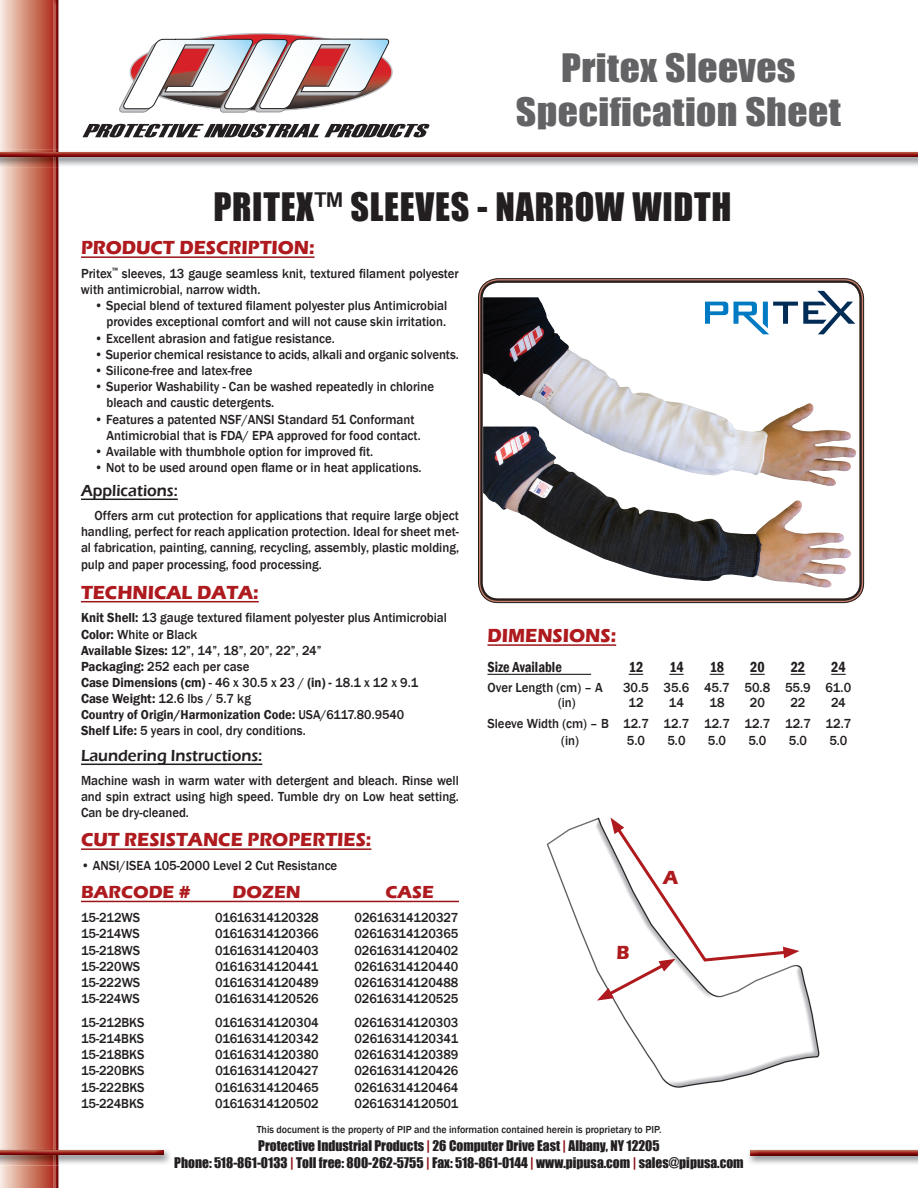
<style>
.page{position:relative;width:918px;height:1188px;background:#fff}
.page>*{position:absolute;margin:0;border:0;box-sizing:border-box;transform-origin:0 0}
.t1{font:36px/43.2px "Impact";letter-spacing:.01em;color:#636366;text-align:center;scale:1.1 1}
.t2{font:36px "Impact";letter-spacing:.02em;color:#231f20}
.t3{font:700 19.5px "Eras ITC";color:#ae1a1e;scale:.95 1}
.t4{font:700 18px "Eras ITC";color:#ae1a1e}
.t5{font:600 16.5px "Eras ITC";color:#231f20;scale:.95 1}
.t6{font:600 condensed 15px "Franklin Gothic";color:#231f20;scale:.95 1}
.t7{font:500 13.5px/16.2px "Franklin Gothic";color:#231f20;scale:.95 1}
.t8{font:13.5px/16.2px "Impact";color:#231f20;text-align:center}
.t9{font:600 13.2px "Franklin Gothic";color:#231f20;scale:.95 1}
.t10{font:500 10.5px "Franklin Gothic";color:#231f20;scale:.95 1}
.s1{font-weight:600}
.s2{font-weight:500}
.s3{color:#8b0d10}
</style>
<div class="page">
<img style="left:546px;top:817px;width:274px;height:271px">
<svg style="left:0;top:0;width:53px;height:1188px;background:#d48e7c"></svg>
<img style="left:53px;top:0;width:6px;height:1188px">
<div style="left:478px;top:278px;width:386px;height:325px;border:1px solid #231f20;border-radius:20px"></div>
<div style="left:480px;top:280px;width:382px;height:321px;border:2px solid #231f20;border-radius:17px"></div>
<img style="left:0;top:150px;width:53px;height:17px">
<img style="left:59px;top:152px;width:859px;height:5px">
<img style="left:0;top:152px;width:53px;height:5px">
<svg style="left:53px;top:150px;width:6px;height:17px"></svg>
<hr style="left:81px;top:256px;width:234px;height:2px;background:#9c1418">
<hr style="left:81px;top:499px;width:97px;height:1px;background:#231f20">
<hr style="left:488px;top:644px;width:128px;height:2px;background:#9c1418">
<hr style="left:488px;top:674px;width:103px;height:1px;background:#231f20">
<svg style="left:629px;top:674px;width:14px;height:1px"></svg>
<svg style="left:669px;top:674px;width:15px;height:1px"></svg>
<svg style="left:710px;top:674px;width:14px;height:1px"></svg>
<svg style="left:750px;top:674px;width:15px;height:1px"></svg>
<svg style="left:791px;top:674px;width:14px;height:1px"></svg>
<svg style="left:831px;top:674px;width:15px;height:1px"></svg>
<hr style="left:81px;top:901px;width:378px;height:1px;background:#9c1418">
<hr style="left:81px;top:601px;width:178px;height:1px;background:#9c1418">
<hr style="left:81px;top:764px;width:181px;height:1px;background:#231f20">
<img style="left:59px;top:1149px;width:111px;height:15px">
<img style="left:0;top:1148px;width:53px;height:17px">
<img style="left:59px;top:1150px;width:105px;height:5px">
<img style="left:0;top:1150px;width:53px;height:5px">
<svg style="left:53px;top:1148px;width:6px;height:17px"></svg>
<img style="left:748px;top:1149px;width:170px;height:15px">
<img style="left:750px;top:1151px;width:168px;height:4px">
<svg style="left:82px;top:124px;width:348px;height:13px"></svg>
<svg style="left:119px;top:34px;width:273px;height:79px"></svg>
<hr style="left:81px;top:848px;width:290px;height:2px;background:#9c1418">
<svg style="left:597px;top:818px;width:203px;height:183px"></svg>
<svg style="left:817px;top:291px;width:13px;height:6px"></svg>
<img style="left:483px;top:486px;width:368px;height:103px">
<img style="left:483px;top:297px;width:373px;height:189px">
<h1 class="t1" style="left:516px;top:46px;width:297px">Pritex Sleeves<br>Specification Sheet</h1>
<h1 class="t2" style="left:213px;top:179px;width:520px">PRITEX™ SLEEVES - NARROW WIDTH</h1>
<h2 class="t3" style="left:81px;top:236px;width:247px">PRODUCT DESCRIPTION:</h2>
<p class="t7" style="left:81px;top:265px;width:399px">Pritex<sup>™</sup> sleeves, 13 gauge seamless knit, textured filament polyester with antimicrobial, narrow width.</p>
<p class="t7" style="left:95px;top:298px;width:373px;text-align:right">• Special blend of textured filament polyester plus Antimicrobial provides exceptional comfort and will not cause skin irritation.</p>
<p class="t7" style="left:95px;top:330px;width:254px">• Excellent abrasion and fatigue resistance.</p>
<p class="t7" style="left:95px;top:346px;width:385px">• Superior chemical resistance to acids, alkali and organic solvents.</p>
<p class="t7" style="left:95px;top:363px;width:168px">• Silicone-free and latex-free</p>
<p class="t7" style="left:107px;top:379px;width:346px;text-indent:-12px">• Superior Washability - Can be washed repeatedly in chlorine bleach and caustic detergents.</p>
<p class="t7" style="left:107px;top:411px;width:332px;text-indent:-12px">• Features a patented NSF/ANSI Standard 51 Conformant<br>Antimicrobial that is FDA/ EPA approved for food contact.</p>
<p class="t7" style="left:95px;top:444px;width:295px">• Available with thumbhole option for improved fit.</p>
<p class="t7" style="left:95px;top:460px;width:346px">• Not to be used around open flame or in heat applications.</p>
<p class="t5" style="left:81px;top:481px;width:103px">Applications:</p>
<p class="t7" style="left:81px;top:508px;width:399px;text-align:justify;text-indent:14px">Offers arm cut protection for applications that require large object handling, perfect for reach application protection. Ideal for sheet met&shy;al fabrication, painting, canning, recycling, assembly, plastic molding, pulp and paper processing, food processing.</p>
<h2 class="t3" style="left:81px;top:581px;width:189px">TECHNICAL DATA:</h2>
<p class="t7" style="left:81px;top:610px;width:387px"><span class="s1">Knit Shell:</span> 13 gauge textured filament polyester plus Antimicrobial <span class="s1">Color:</span> White or Black<br><span class="s1">Available Sizes:</span> 12”, 14”, 18”, 20”, 22”, 24”<br><span class="s1">Packaging:</span> 252 each per case<br><span class="s1">Case Dimensions (cm)</span> - 46 x 30.5 x 23 / <span class="s1">(in) -</span> 18.1 x 12 x 9.1<br><span class="s1">Case Weight:</span> 12.6 lbs / 5.7 kg</p>
<p class="t9" style="left:81px;top:707px;width:342px">Country of Origin/Harmonization Code: <span class="s2">USA/6117.80.9540</span></p>
<p class="t7" style="left:81px;top:723px;width:238px"><span class="s1">Shelf Life:</span> 5 years in cool, dry conditions.</p>
<p class="t5" style="left:81px;top:746px;width:192px">Laundering Instructions:</p>
<p class="t7" style="left:81px;top:773px;width:399px;text-align:justify">Machine wash in warm water with detergent and bleach. Rinse well and spin extract using high speed. Tumble dry on Low heat setting.<br>Can be dry-cleaned.</p>
<h2 class="t3" style="left:81px;top:828px;width:307px">CUT RESISTANCE PROPERTIES:</h2>
<p class="t7" style="left:81px;top:857px;width:271px">• ANSI/ISEA 105-2000 Level 2 Cut Resistance</p>
<h3 class="t4" style="left:81px;top:882px;width:111px">BARCODE #</h3>
<h3 class="t4" style="left:233px;top:882px;width:70px">DOZEN</h3>
<h3 class="t4" style="left:386px;top:882px;width:50px">CASE</h3>
<p class="t7" style="left:81px;top:910px;width:64px">15-212WS</p>
<p class="t7" style="left:215px;top:910px;width:110px">01616314120328</p>
<p class="t7" style="left:355px;top:910px;width:111px">02616314120327</p>
<p class="t7" style="left:81px;top:926px;width:63px">15-214WS</p>
<p class="t7" style="left:215px;top:926px;width:110px">01616314120366</p>
<p class="t7" style="left:354px;top:926px;width:111px">02616314120365</p>
<p class="t7" style="left:81px;top:942px;width:64px">15-218WS</p>
<p class="t7" style="left:215px;top:942px;width:110px">01616314120403</p>
<p class="t7" style="left:354px;top:942px;width:111px">02616314120402</p>
<p class="t7" style="left:81px;top:958px;width:64px">15-220WS</p>
<p class="t7" style="left:215px;top:958px;width:110px">01616314120441</p>
<p class="t7" style="left:354px;top:958px;width:111px">02616314120440</p>
<p class="t7" style="left:81px;top:975px;width:64px">15-222WS</p>
<p class="t7" style="left:215px;top:975px;width:110px">01616314120489</p>
<p class="t7" style="left:354px;top:975px;width:111px">02616314120488</p>
<p class="t7" style="left:81px;top:991px;width:63px">15-224WS</p>
<p class="t7" style="left:215px;top:991px;width:110px">01616314120526</p>
<p class="t7" style="left:354px;top:991px;width:111px">02616314120525</p>
<p class="t7" style="left:81px;top:1014px;width:68px">15-212BKS</p>
<p class="t7" style="left:215px;top:1014px;width:110px">01616314120304</p>
<p class="t7" style="left:354px;top:1014px;width:111px">02616314120303</p>
<p class="t7" style="left:81px;top:1031px;width:68px">15-214BKS</p>
<p class="t7" style="left:215px;top:1031px;width:110px">01616314120342</p>
<p class="t7" style="left:355px;top:1031px;width:110px">02616314120341</p>
<p class="t7" style="left:81px;top:1047px;width:68px">15-218BKS</p>
<p class="t7" style="left:215px;top:1047px;width:110px">01616314120380</p>
<p class="t7" style="left:354px;top:1047px;width:111px">02616314120389</p>
<p class="t7" style="left:81px;top:1063px;width:69px">15-220BKS</p>
<p class="t7" style="left:215px;top:1063px;width:110px">01616314120427</p>
<p class="t7" style="left:354px;top:1063px;width:111px">02616314120426</p>
<p class="t7" style="left:81px;top:1079px;width:69px">15-222BKS</p>
<p class="t7" style="left:215px;top:1079px;width:110px">01616314120465</p>
<p class="t7" style="left:354px;top:1079px;width:111px">02616314120464</p>
<p class="t7" style="left:81px;top:1095px;width:68px">15-224BKS</p>
<p class="t7" style="left:215px;top:1095px;width:110px">01616314120502</p>
<p class="t7" style="left:355px;top:1095px;width:111px">02616314120501</p>
<h2 class="t3" style="left:488px;top:624px;width:137px">DIMENSIONS:</h2>
<p class="t6" style="left:488px;top:657px;width:80px">Size Available</p>
<p class="t6" style="left:629px;top:657px;width:17px">12</p>
<p class="t6" style="left:669px;top:657px;width:17px">14</p>
<p class="t6" style="left:710px;top:657px;width:17px">18</p>
<p class="t6" style="left:750px;top:657px;width:17px">20</p>
<p class="t6" style="left:791px;top:657px;width:17px">22</p>
<p class="t6" style="left:831px;top:657px;width:17px">24</p>
<p class="t7" style="left:488px;top:679px;width:123px">Over Length (cm) – A</p>
<p class="t7" style="left:623px;top:679px;width:242px">30.5 35.6 45.7 50.8 55.9 61.0</p>
<p class="t7" style="left:558px;top:695px;width:20px">(in)</p>
<p class="t7" style="left:628px;top:695px;width:17px">12</p>
<p class="t7" style="left:669px;top:695px;width:17px">14</p>
<p class="t7" style="left:709px;top:695px;width:17px">18</p>
<p class="t7" style="left:750px;top:695px;width:17px">20</p>
<p class="t7" style="left:790px;top:695px;width:17px">22</p>
<p class="t7" style="left:488px;top:692px;width:385px;line-height:21px;text-indent:344px">24<br>Sleeve Width (cm) – B 12.7 12.7 12.7 12.7 12.7 12.7</p>
<p class="t7" style="left:561px;top:732px;width:20px">(in)</p>
<p class="t7" style="left:627px;top:732px;width:21px">5.0</p>
<p class="t7" style="left:667px;top:732px;width:21px">5.0</p>
<p class="t7" style="left:708px;top:732px;width:21px">5.0</p>
<p class="t7" style="left:748px;top:732px;width:21px">5.0</p>
<p class="t7" style="left:789px;top:732px;width:21px">5.0</p>
<p class="t7" style="left:829px;top:732px;width:21px">5.0</p>
<h2 class="t3" style="left:617px;top:941px;width:15px">B</h2>
<h2 class="t3" style="left:663px;top:866px;width:17px">A</h2>
<p class="t10" style="left:257px;top:1123px;width:427px">This document is the property of PIP and the information contained herein is proprietary to PIP.</p>
<p class="t8" style="left:174px;top:1138px;width:571px">Protective Industrial Products <span class="s3">|</span> 26 Computer Drive East <span class="s3">|</span> Albany, NY 12205<br>Phone: 518-861-0133 <span class="s3">|</span> Toll free: 800-262-5755 <span class="s3">|</span> Fax: 518-861-0144 <span class="s3">|</span> www.pipusa.com <span class="s3">|</span> sales@pipusa.com</p>
</div>
